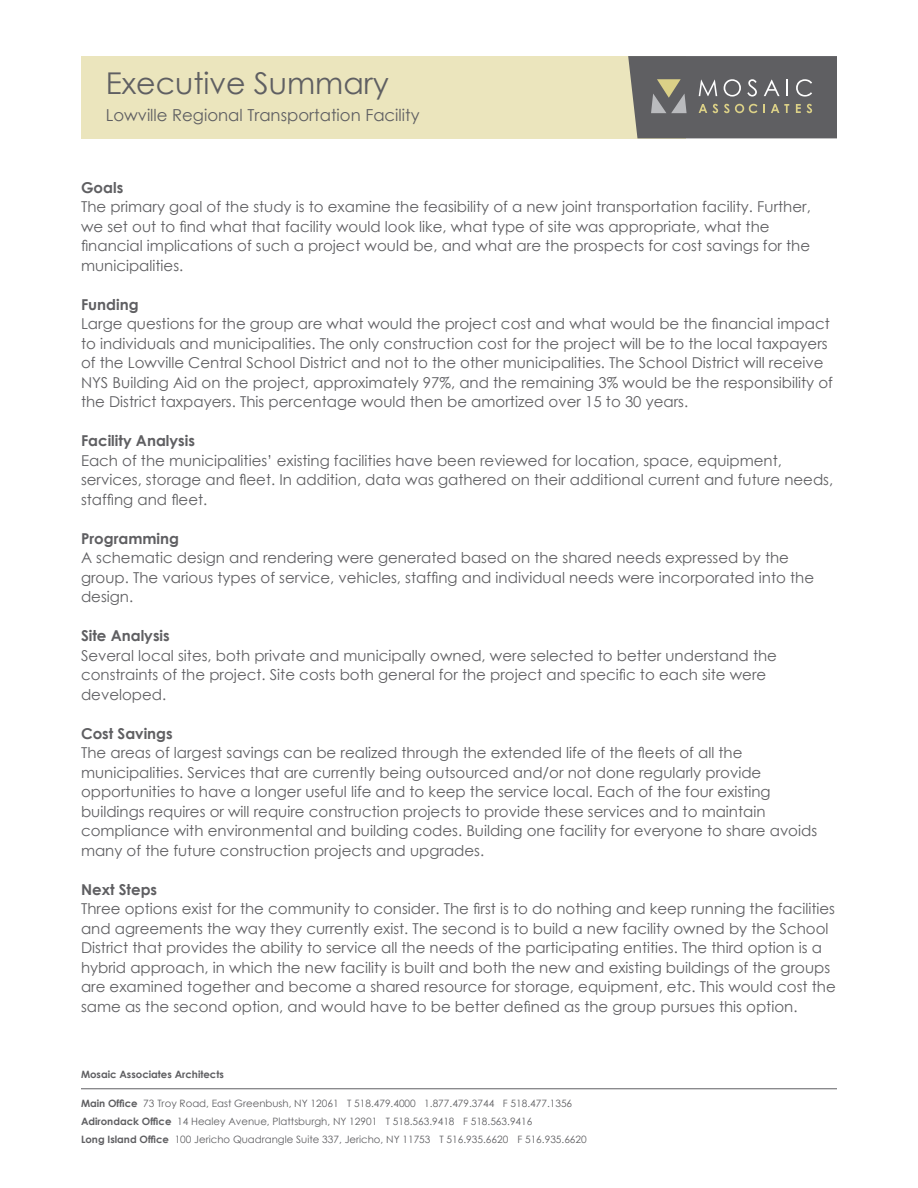
<style>
.page{position:relative;width:918px;height:1188px;background:#fff}
.page>*{position:absolute;margin:0;border:0;box-sizing:border-box;transform-origin:0 0}
.Top_Headline{font:30px "Century Gothic";color:#5f5f62}
.Top_Subhead{font:16.5px "Century Gothic";color:#5f5f62}
.Body_Copy{font:15px/19.5px "Century Gothic";color:#5f5f62}
.Body_Copy_Bold{font:700 15px "Century Gothic";color:#5f5f62}
.t1{font:10.2px "Century Gothic";color:#5f5f62}
.t2{font:700 10.2px "Century Gothic";color:#5f5f62}
.s1{font-weight:700}
</style>
<div class="page">
<hr style="left:81px;top:1089px;width:756px;height:1px;background:#5f5f62">
<div style="left:81px;top:56px;width:604px;height:82px;background:#ebe5bd"></div>
<svg style="left:628px;top:56px;width:209px;height:82px"></svg>
<p class="Top_Headline" style="left:106px;top:62px;width:285px">Executive Summary</p>
<p class="Top_Subhead" style="left:106px;top:104px;width:315px">Lowville Regional Transportation Facility</p>
<p class="Body_Copy_Bold" style="left:81px;top:176px;width:44px">Goals</p>
<p class="Body_Copy" style="left:81px;top:197px;width:731px">The primary goal of the study is to examine the feasibility of a new joint transportation facility. Further, we set out to find what that facility would look like, what type of site was appropriate, what the financial implications of such a project would be, and what are the prospects for cost savings for the municipalities.</p>
<p class="Body_Copy_Bold" style="left:81px;top:293px;width:59px">Funding</p>
<p class="Body_Copy" style="left:81px;top:314px;width:753px">Large questions for the group are what would the project cost and what would be the financial impact to individuals and municipalities. The only construction cost for the project will be to the local taxpayers of the Lowville Central School District and not to the other municipalities. The School District will receive NYS Building Aid on the project, approximately 97%, and the remaining 3% would be the responsibility of the District taxpayers. This percentage would then be amortized over 15 to 30 years.</p>
<p class="Body_Copy_Bold" style="left:81px;top:429px;width:115px">Facility Analysis</p>
<p class="Body_Copy" style="left:81px;top:450px;width:754px">Each of the municipalities’ existing facilities have been reviewed for location, space, equipment, services, storage and fleet. In addition, data was gathered on their additional current and future needs, staffing and fleet.</p>
<p class="Body_Copy_Bold" style="left:81px;top:527px;width:100px">Programming</p>
<p class="Body_Copy" style="left:81px;top:548px;width:735px">A schematic design and rendering were generated based on the shared needs expressed by the group. The various types of service, vehicles, staffing and individual needs were incorporated into the design.</p>
<p class="Body_Copy_Bold" style="left:81px;top:624px;width:90px">Site Analysis</p>
<p class="Body_Copy" style="left:81px;top:645px;width:698px">Several local sites, both private and municipally owned, were selected to better understand the constraints of the project. Site costs both general for the project and specific to each site were developed.</p>
<p class="Body_Copy_Bold" style="left:81px;top:722px;width:93px">Cost Savings</p>
<p class="Body_Copy" style="left:81px;top:743px;width:738px">The areas of largest savings can be realized through the extended life of the fleets of all the municipalities. Services that are currently being outsourced and/or not done regularly provide opportunities to have a longer useful life and to keep the service local. Each of the four existing buildings requires or will require construction projects to provide these services and to maintain compliance with environmental and building codes. Building one facility for everyone to share avoids many of the future construction projects and upgrades.</p>
<p class="Body_Copy_Bold" style="left:81px;top:878px;width:78px">Next Steps</p>
<p class="Body_Copy" style="left:81px;top:899px;width:756px">Three options exist for the community to consider. The first is to do nothing and keep running the facilities and agreements the way they currently exist. The second is to build a new facility owned by the School District that provides the ability to service all the needs of the participating entities. The third option is a hybrid approach, in which the new facility is built and both the new and existing buildings of the groups are examined together and become a shared resource for storage, equipment, etc. This would cost the same as the second option, and would have to be better defined as the group pursues this option.</p>
<p class="t2" style="left:81px;top:1067px;width:144px">Mosaic Associates Architects</p>
<p class="t1" style="left:81px;top:1096px;width:493px"><span class="s1">Main Office</span> 73 Troy Road, East Greenbush, NY 12061 T 518.479.4000 1.877.479.3744 F 518.477.1356</p>
<p class="t1" style="left:81px;top:1114px;width:453px"><span class="s1">Adirondack Office</span> 14 Healey Avenue, Plattsburgh, NY 12901 T 518.563.9418 F 518.563.9416</p>
<p class="t1" style="left:81px;top:1132px;width:507px"><span class="s1">Long Island Office</span> 100 Jericho Quadrangle Suite 337, Jericho, NY 11753 T 516.935.6620 F 516.935.6620</p>
</div>
